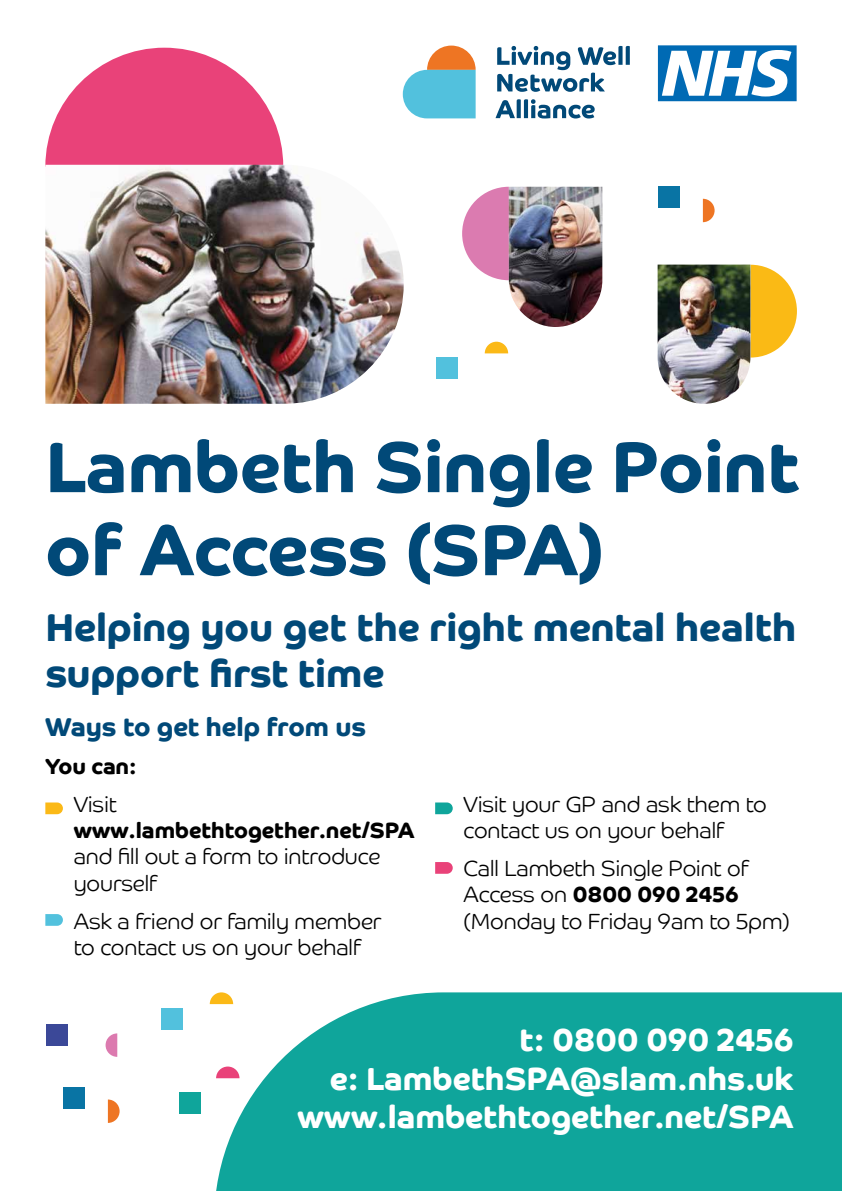
<style>
.page{position:relative;width:842px;height:1191px;background:#fff}
.page>*{position:absolute;margin:0;border:0;box-sizing:border-box;transform-origin:0 0}
.t1{font:700 72px/83px "Co Headline";color:#014978}
.t2{font:700 39px/46.8px "Co Headline";color:#014978}
.t3{font:700 32px/38.4px "Co Headline";color:#fff;text-align:right}
.t4{font:700 26px "Co Headline";color:#014978}
.t5{font:300 22px/26.4px "Co Headline";color:#000}
.t6{font:700 22px "Co Headline";color:#000}
.s1{font-weight:700}
</style>
<div class="page">
<svg style="left:658px;top:45px;width:139px;height:56px"></svg>
<svg style="left:214px;top:992px;width:628px;height:199px;background:#24aca3"></svg>
<svg style="left:403px;top:46px;width:73px;height:72px"></svg>
<svg style="left:497px;top:46px;width:133px;height:46px"></svg>
<svg style="left:495px;top:99px;width:100px;height:19px"></svg>
<svg style="left:45px;top:802px;width:18px;height:12px"></svg>
<svg style="left:45px;top:914px;width:18px;height:11px"></svg>
<svg style="left:435px;top:802px;width:18px;height:12px"></svg>
<svg style="left:435px;top:862px;width:18px;height:11px"></svg>
<svg style="left:108px;top:1099px;width:12px;height:24px"></svg>
<svg style="left:216px;top:1066px;width:23px;height:12px"></svg>
<svg style="left:210px;top:992px;width:23px;height:12px"></svg>
<svg style="left:106px;top:1033px;width:11px;height:23px"></svg>
<div style="left:180px;top:1092px;width:21px;height:21px;background:#0fa59b"></div>
<div style="left:46px;top:1024px;width:21px;height:21px;background:#3b4898"></div>
<div style="left:161px;top:1008px;width:22px;height:21px;background:#52c1dd"></div>
<div style="left:63px;top:1087px;width:21px;height:21px;background:#0974a4"></div>
<svg style="left:485px;top:342px;width:23px;height:11px"></svg>
<div style="left:436px;top:358px;width:22px;height:21px;background:#52c1dd"></div>
<svg style="left:703px;top:199px;width:12px;height:23px"></svg>
<div style="left:658px;top:187px;width:21px;height:21px;background:#0974a4"></div>
<svg style="left:750px;top:265px;width:47px;height:92px"></svg>
<img style="left:658px;top:264px;width:92px;height:140px">
<svg style="left:45px;top:48px;width:238px;height:117px"></svg>
<img style="left:45px;top:165px;width:359px;height:239px">
<svg style="left:462px;top:187px;width:47px;height:93px"></svg>
<img style="left:509px;top:187px;width:93px;height:140px">
<h1 class="t1" style="left:45px;top:426px;width:756px">Lambeth Single Point of Access (SPA)</h1>
<h2 class="t2" style="left:45px;top:603px;width:752px">Helping you get the right mental health support first time</h2>
<p class="t4" style="left:45px;top:712px;width:322px">Ways to get help from us</p>
<p class="t6" style="left:45px;top:753px;width:93px">You can:</p>
<p class="t5" style="left:74px;top:791px;width:44px">Visit</p>
<p class="t6" style="left:74px;top:817px;width:343px">www.lambethtogether.net/SPA</p>
<p class="t5" style="left:74px;top:843px;width:308px">and fill out a form to introduce yourself</p>
<p class="t5" style="left:74px;top:907px;width:309px">Ask a friend or family member to contact us on your behalf</p>
<p class="t5" style="left:463px;top:791px;width:305px">Visit your GP and ask them to contact us on your behalf</p>
<p class="t5" style="left:463px;top:855px;width:328px">Call Lambeth Single Point of<br>Access on <span class="s1">0800 090 2456 </span>(Monday to Friday 9am to 5pm)</p>
<h3 class="t3" style="left:297px;top:1021px;width:498px">t: 0800 090 2456<br>e: LambethSPA@slam.nhs.uk www.lambethtogether.net/SPA</h3>
</div>
